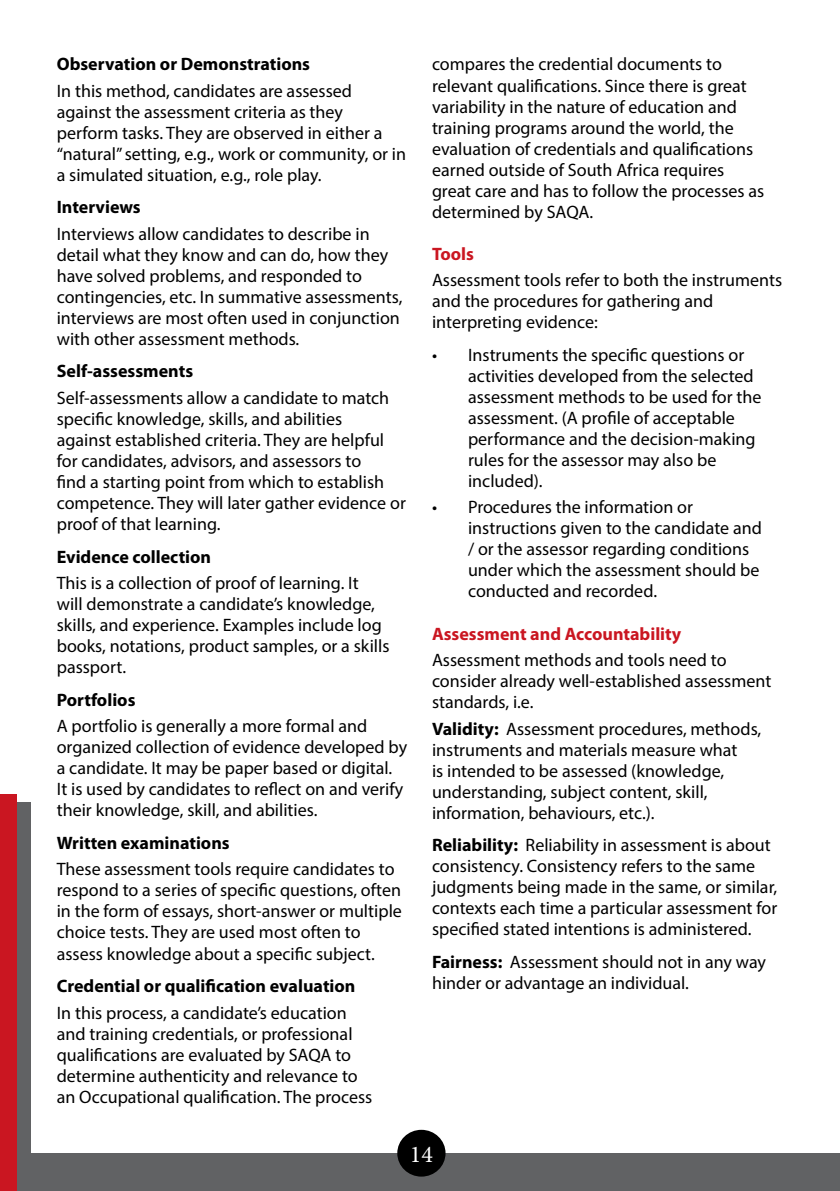
<style>
.page{position:relative;width:840px;height:1191px;background:#fff}
.page>*{position:absolute;margin:0;border:0;box-sizing:border-box;transform-origin:0 0}
.t1{font:24px "Minion Pro";color:#fff}
.t2{font:18px/21px "Myriad Pro";color:#000}
.t3{font:700 18px "Myriad Pro";color:#000}
.t4{font:700 18px "Myriad Pro";color:#ca1621}
.s1{font-weight:700}
</style>
<div class="page">
<div style="left:0;top:1153px;width:839px;height:38px;background:#616264"></div>
<div style="left:401px;top:1133px;width:40px;height:39px;background:#000;border-radius:50%"></div>
<div style="left:397px;top:1129px;width:48px;height:47px;border:8px solid #000;border-radius:50%"></div>
<div style="left:0;top:802px;width:31px;height:389px;background:#616264"></div>
<div style="left:0;top:794px;width:17px;height:397px;background:#ca1621"></div>
<p class="t3" style="left:57px;top:52px;width:255px">Observation or Demonstrations</p>
<p class="t2" style="left:57px;top:80px;width:351px">In this method, candidates are assessed against the assessment criteria as they perform tasks. They are observed in either a “natural” setting, e.g., work or community, or in a simulated situation, e.g., role play.</p>
<p class="t3" style="left:57px;top:195px;width:85px">Interviews</p>
<p class="t2" style="left:57px;top:223px;width:347px">Interviews allow candidates to describe in detail what they know and can do, how they have solved problems, and responded to contingencies, etc. In summative assessments, interviews are most often used in conjunction with other assessment methods.</p>
<p class="t3" style="left:57px;top:359px;width:138px">Self-assessments</p>
<p class="t2" style="left:57px;top:387px;width:350px">Self-assessments allow a candidate to match specific knowledge, skills, and abilities<br>against established criteria. They are helpful for candidates, advisors, and assessors to<br>find a starting point from which to establish competence. They will later gather evidence or proof of that learning.</p>
<p class="t3" style="left:57px;top:545px;width:156px">Evidence collection</p>
<p class="t2" style="left:57px;top:572px;width:334px">This is a collection of proof of learning. It<br>will demonstrate a candidate’s knowledge, skills, and experience. Examples include log books, notations, product samples, or a skills passport.</p>
<p class="t3" style="left:57px;top:688px;width:80px">Portfolios</p>
<p class="t2" style="left:57px;top:715px;width:352px">A portfolio is generally a more formal and organized collection of evidence developed by a candidate. It may be paper based or digital.<br>It is used by candidates to reflect on and verify their knowledge, skill, and abilities.</p>
<p class="t3" style="left:57px;top:831px;width:174px">Written examinations</p>
<p class="t2" style="left:57px;top:858px;width:346px">These assessment tools require candidates to respond to a series of specific questions, often in the form of essays, short-answer or multiple choice tests. They are used most often to assess knowledge about a specific subject.</p>
<p class="t3" style="left:57px;top:974px;width:300px">Credential or qualification evaluation</p>
<p class="t2" style="left:57px;top:1001px;width:317px">In this process, a candidate’s education and training credentials, or professional qualifications are evaluated by SAQA to determine authenticity and relevance to an Occupational qualification. The process</p>
<p class="t2" style="left:432px;top:54px;width:333px">compares the credential documents to relevant qualifications. Since there is great variability in the nature of education and training programs around the world, the evaluation of credentials and qualifications earned outside of South Africa requires great care and has to follow the processes as determined by SAQA.</p>
<p class="t4" style="left:432px;top:242px;width:43px">Tools</p>
<p class="t2" style="left:432px;top:269px;width:351px">Assessment tools refer to both the instruments and the procedures for gathering and interpreting evidence:</p>
<p class="t2" style="left:468px;top:344px;width:295px;text-indent:-36px">• Instruments the specific questions or activities developed from the selected assessment methods to be used for the assessment. (A profile of acceptable performance and the decision-making rules for the assessor may also be included).</p>
<p class="t2" style="left:468px;top:496px;width:295px;text-indent:-36px">• Procedures the information or instructions given to the candidate and / or the assessor regarding conditions under which the assessment should be conducted and recorded.</p>
<p class="t4" style="left:432px;top:621px;width:251px">Assessment and Accountability</p>
<p class="t2" style="left:432px;top:649px;width:340px">Assessment methods and tools need to consider already well-established assessment standards, i.e.</p>
<p class="t2" style="left:432px;top:718px;width:330px"><span class="s1">Validity:</span> Assessment procedures, methods, instruments and materials measure what<br>is intended to be assessed (knowledge, understanding, subject content, skill, information, behaviours, etc.).</p>
<p class="t2" style="left:432px;top:834px;width:346px"><span class="s1">Reliability:</span> Reliability in assessment is about consistency. Consistency refers to the same judgments being made in the same, or similar, contexts each time a particular assessment for specified stated intentions is administered.</p>
<p class="t2" style="left:432px;top:951px;width:335px"><span class="s1">Fairness:</span> Assessment should not in any way hinder or advantage an individual.</p>
<h1 class="t1" style="left:409px;top:1138px;width:25px">14</h1>
</div>
